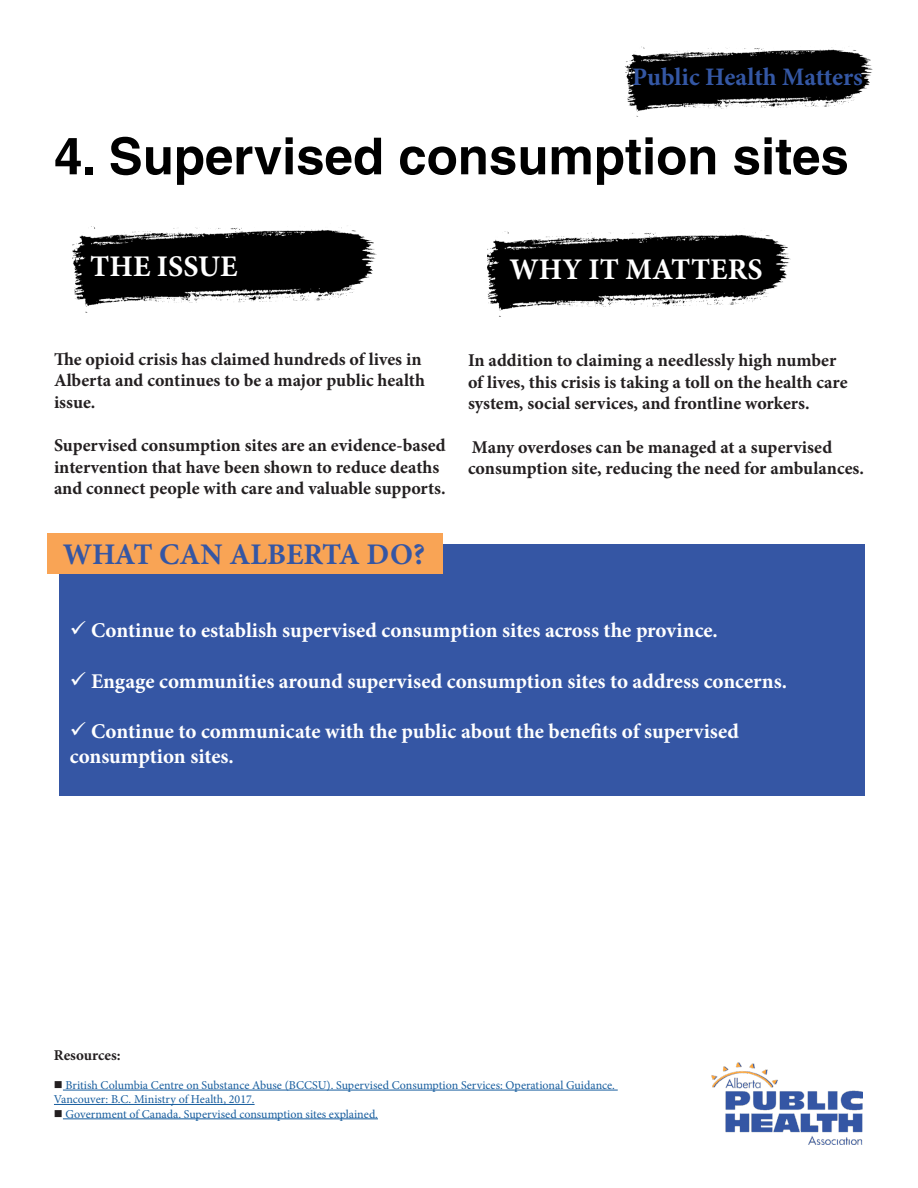
<style>
.page{position:relative;width:918px;height:1188px;background:#fff}
.page>*{position:absolute;margin:0;border:0;box-sizing:border-box;transform-origin:0 0}
.t1{font:700 51px "Helvetica";color:#000}
.t2{font:700 30px "Minion Pro";color:#fff}
.t3{font:700 30px "Minion Pro";color:#3556a4}
.t4{font:700 25.2px "Minion Pro";letter-spacing:-.005em;color:#3457a4}
.t5{font:700 21px/25.2px "Minion Pro";color:#fff}
.t6{font:700 18px/21.6px "Minion Pro";color:#231f20}
.t7{font:700 15px "Minion Pro";color:#231f20}
.t8{font:12px/14.4px "Minion Pro";color:#175d9e}
.s1{color:#231f20}
</style>
<div class="page">
<img style="left:72px;top:226px;width:305px;height:87px">
<img style="left:487px;top:231px;width:304px;height:86px">
<div style="left:59px;top:544px;width:806px;height:252px;background:#3556a4"></div>
<div style="left:47px;top:533px;width:396px;height:41px;background:#f9a455"></div>
<img style="left:712px;top:1063px;width:150px;height:82px">
<hr style="left:63px;top:1090px;width:555px;height:1px;background:#175d9e">
<hr style="left:54px;top:1104px;width:201px;height:1px;background:#175d9e">
<hr style="left:63px;top:1119px;width:315px;height:1px;background:#175d9e">
<img style="left:625px;top:46px;width:248px;height:71px">
<p class="t4" style="left:632px;top:59px;width:232px">Public Health Matters</p>
<p class="t1" style="left:54px;top:125px;width:796px">4. Supervised consumption sites</p>
<p class="t2" style="left:90px;top:245px;width:149px">THE ISSUE</p>
<p class="t2" style="left:509px;top:248px;width:255px">WHY IT MATTERS</p>
<p class="t6" style="left:54px;top:348px;width:372px">The opioid crisis has claimed hundreds of lives in<br>Alberta and continues to be a major public health issue.</p>
<p class="t6" style="left:54px;top:434px;width:393px">Supervised consumption sites are an evidence-based intervention that have been shown to reduce deaths and connect people with care and valuable supports.</p>
<p class="t3" style="left:63px;top:534px;width:364px">WHAT CAN ALBERTA DO?</p>
<p class="t6" style="left:468px;top:349px;width:381px">In addition to claiming a needlessly high number of lives, this crisis is taking a toll on the health care system, social services, and frontline workers.</p>
<p class="t6" style="left:468px;top:436px;width:398px">Many overdoses can be managed at a supervised consumption site, reducing the need for ambulances.</p>
<p class="t5" style="left:70px;top:618px;width:650px">✓ Continue to establish supervised consumption sites across the province.</p>
<p class="t5" style="left:70px;top:668px;width:719px">✓ Engage communities around supervised consumption sites to address concerns.</p>
<p class="t5" style="left:70px;top:718px;width:671px">✓ Continue to communicate with the public about the benefits of supervised consumption sites.</p>
<p class="t7" style="left:54px;top:1045px;width:68px">Resources:</p>
<p class="t8" style="left:54px;top:1078px;width:563px"><span class="s1">■</span> British Columbia Centre on Substance Abuse (BCCSU). Supervised Consumption Services: Operational Guidance.<br>Vancouver: B.C. Ministry of Health, 2017.</p>
<p class="t8" style="left:54px;top:1107px;width:326px"><span class="s1">■</span> Government of Canada. Supervised consumption sites explained.</p>
</div>
